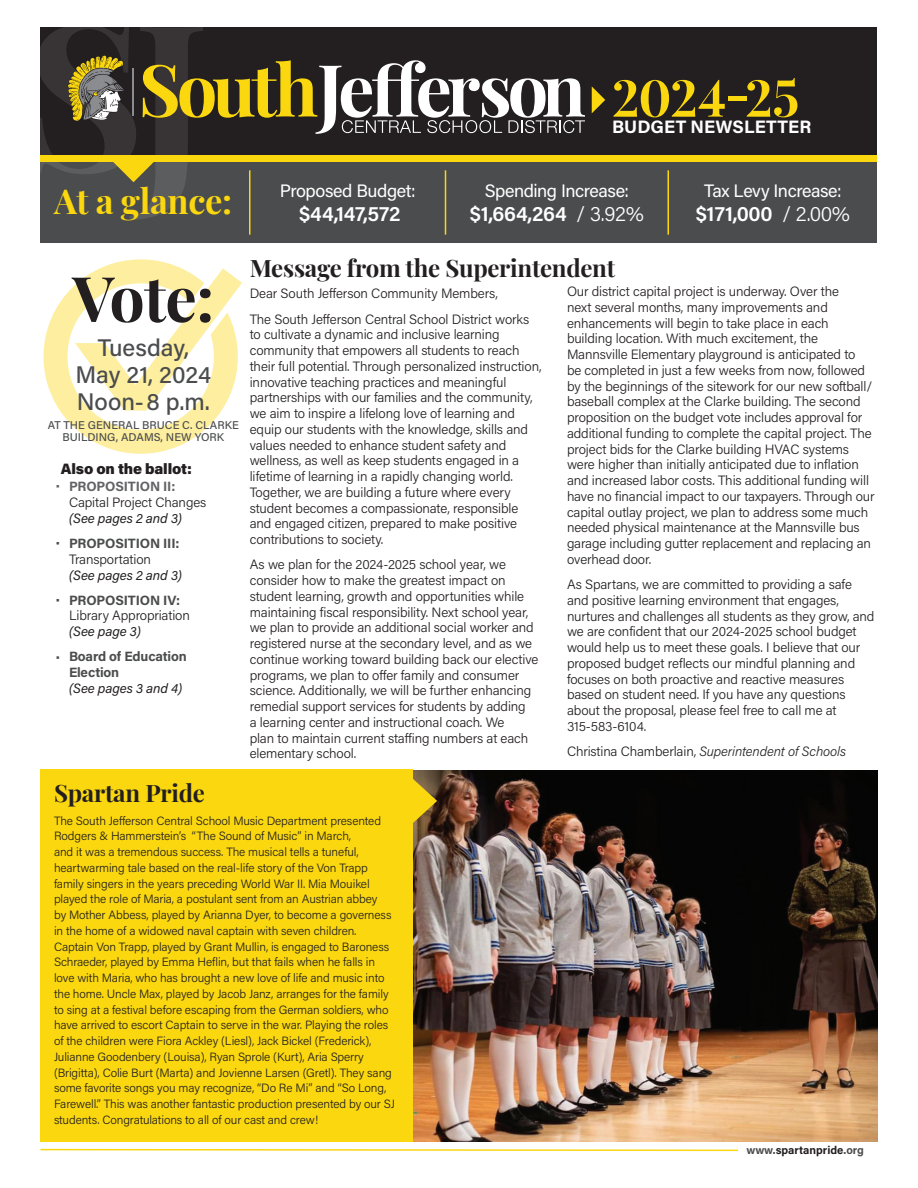
<style>
.page{position:relative;width:918px;height:1188px;background:#fff}
.page>*{position:absolute;margin:0;border:0;box-sizing:border-box;transform-origin:0 0}
.t1{font:700 62.55px "Playfair Display";color:#231f20}
.t2{font:700 51px "Playfair Display";letter-spacing:-.015em;color:#fad70f}
.t3{font:700 34.5px "Playfair Display";letter-spacing:-.01em;color:#fad70f}
.t4{font:700 24px "Playfair Display";letter-spacing:-.01em;color:#231f20}
.t5{font:500 24px/27px "Acumin Pro";color:#4b4c4d;text-align:center}
.t6{font:600 21px "Acumin Pro";letter-spacing:-.01em;color:#fff}
.t7{font:18px "Acumin Pro";letter-spacing:-.025em;color:#fff}
.t8{font:700 18px "Acumin Pro";letter-spacing:.005em;color:#fff}
.t9{font:900 15px "Acumin Pro";letter-spacing:-.01em;color:#231f20}
.t10{font:300 13.5px/15.8px "Acumin Pro";letter-spacing:-.01em;color:#231f20}
.t11{font:italic 13.5px "Acumin Pro";letter-spacing:-.01em;color:#231f20}
.t12{font:700 13.5px/15.8px "Acumin Pro";letter-spacing:-.01em;color:#4b4c4d}
.t13{font:italic 300 13.5px "Acumin Pro";letter-spacing:-.01em;color:#231f20}
.t14{font:300 12px/15.8px "Acumin Pro";letter-spacing:-.01em;color:#231f20}
.t15{font:500 11.25px/12.5px "Acumin Pro";color:#4b4c4d;text-align:center}
.t16{font:700 11.25px "Acumin Pro";color:#231f20}
.s1{font-weight:300}
.s2{color:#636366}
.s3{font-weight:700;color:#636366}
.s4{font-weight:300;color:#231f20}
.s5{color:#4b4c4d}
.s6{font-weight:700;color:#4b4c4d}
.s7{font-style:normal}
</style>
<div class="page">
<div style="left:40px;top:27px;width:838px;height:135px;background:#231f20"></div>
<div style="left:40px;top:162px;width:838px;height:81px;background:#4b4c4d"></div>
<svg style="left:40px;top:1148px;width:698px;height:4px"></svg>
<svg style="left:44px;top:259px;width:198px;height:195px"></svg>
<img style="left:413px;top:770px;width:465px;height:372px">
<div style="left:40px;top:770px;width:373px;height:372px;background:#fad70f"></div>
<hr style="left:249px;top:170px;width:1px;height:65px;background:#fad70f">
<hr style="left:445px;top:170px;width:1px;height:65px;background:#fad70f">
<hr style="left:668px;top:170px;width:1px;height:65px;background:#fad70f">
<svg style="left:592px;top:86px;width:13px;height:27px"></svg>
<svg style="left:40px;top:27px;width:545px;height:193px"></svg>
<div style="left:40px;top:155px;width:838px;height:7px;background:#fad70f"></div>
<svg style="left:413px;top:777px;width:24px;height:48px"></svg>
<h3 class="t3" style="left:54px;top:174px;width:180px">At a glance:</h3>
<h3 class="t7" style="left:280px;top:178px;width:137px">Proposed Budget:</h3>
<h3 class="t6" style="left:299px;top:199px;width:103px">$44,147,572</h3>
<h2 class="t2" style="left:612px;top:57px;width:189px">2024-25</h2>
<h3 class="t8" style="left:612px;top:114px;width:201px">BUDGET NEWSLETTER</h3>
<h3 class="t7" style="left:485px;top:178px;width:146px">Spending Increase:</h3>
<h3 class="t6" style="left:470px;top:199px;width:175px">$1,664,264 <span class="s1">/ 3.92%</span></h3>
<h3 class="t7" style="left:704px;top:178px;width:139px">Tax Levy Increase:</h3>
<h3 class="t6" style="left:696px;top:199px;width:156px">$171,000 <span class="s1">/ 2.00%</span></h3>
<h1 class="t1" style="left:72px;top:249px;width:143px">Vote:</h1>
<h3 class="t5" style="left:76px;top:333px;width:137px">Tuesday,<br>May 21, 2024<br>Noon-8 p.m.</h3>
<p class="t15" style="left:48px;top:418px;width:192px">AT THE GENERAL BRUCE C. CLARKE<br>BUILDING, ADAMS, NEW YORK</p>
<p class="t9" style="left:61px;top:458px;width:133px">Also on the ballot:</p>
<p class="t10" style="left:69px;top:478px;width:139px;text-indent:-14px"><span class="s2">•</span> <span class="s3">PROPOSITION II:<br></span>Capital Project Changes</p>
<p class="t11" style="left:69px;top:509px;width:115px">(See pages 2 and 3)</p>
<p class="t12" style="left:69px;top:535px;width:112px;text-indent:-14px"><span class="s1">•</span> PROPOSITION III:<br><span class="s4">Transportation</span></p>
<p class="t11" style="left:69px;top:565px;width:115px">(See pages 2 and 3)</p>
<p class="t10" style="left:69px;top:592px;width:122px;text-indent:-14px"><span class="s5">•</span> <span class="s6">PROPOSITION IV:<br></span>Library Appropriation</p>
<p class="t11" style="left:69px;top:622px;width:73px">(See page 3)</p>
<p class="t12" style="left:69px;top:648px;width:119px;text-indent:-14px"><span class="s1">•</span> Board of Education<br>Election</p>
<p class="t11" style="left:69px;top:679px;width:115px">(See pages 3 and 4)</p>
<h3 class="t4" style="left:250px;top:249px;width:367px">Message from the Superintendent</h3>
<p class="t10" style="left:567px;top:283px;width:309px">Our district capital project is underway. Over the<br>next several months, many improvements and enhancements will begin to take place in each building location. With much excitement, the Mannsville Elementary playground is anticipated to<br>be completed in just a few weeks from now, followed by the beginnings of the sitework for our new softball/ baseball complex at the Clarke building. The second proposition on the budget vote includes approval for additional funding to complete the capital project. The project bids for the Clarke building HVAC systems were higher than initially anticipated due to inflation and increased labor costs. This additional funding will have no financial impact to our taxpayers. Through our capital outlay project, we plan to address some much needed physical maintenance at the Mannsville bus garage including gutter replacement and replacing an overhead door.</p>
<p class="t10" style="left:567px;top:576px;width:309px">As Spartans, we are committed to providing a safe and positive learning environment that engages, nurtures and challenges all students as they grow, and we are confident that our 2024-2025 school budget would help us to meet these goals. I believe that our proposed budget reflects our mindful planning and focuses on both proactive and reactive measures based on student need. If you have any questions about the proposal, please feel free to call me at 315-583-6104.</p>
<p class="t13" style="left:567px;top:742px;width:280px"><span class="s7">Christina Chamberlain,</span> Superintendent of Schools</p>
<p class="t10" style="left:250px;top:280px;width:281px;line-height:25.2px">Dear South Jefferson Community Members,<br>The South Jefferson Central School District works</p>
<p class="t10" style="left:250px;top:326px;width:293px">to cultivate a dynamic and inclusive learning community that empowers all students to reach their full potential. Through personalized instruction, innovative teaching practices and meaningful partnerships with our families and the community, we aim to inspire a lifelong love of learning and equip our students with the knowledge, skills and values needed to enhance student safety and wellness, as well as keep students engaged in a lifetime of learning in a rapidly changing world.<br>Together, we are building a future where every student becomes a compassionate, responsible and engaged citizen, prepared to make positive contributions to society.</p>
<p class="t10" style="left:250px;top:556px;width:290px">As we plan for the 2024-2025 school year, we consider how to make the greatest impact on student learning, growth and opportunities while maintaining fiscal responsibility. Next school year, we plan to provide an additional social worker and registered nurse at the secondary level, and as we continue working toward building back our elective programs, we plan to offer family and consumer science. Additionally, we will be further enhancing remedial support services for students by adding<br>a learning center and instructional coach. We<br>plan to maintain current staffing numbers at each elementary school.</p>
<h3 class="t4" style="left:54px;top:774px;width:152px">Spartan Pride</h3>
<p class="t14" style="left:54px;top:812px;width:343px">The South Jefferson Central School Music Department presented Rodgers &amp; Hammerstein’s “The Sound of Music” in March,<br>and it was a tremendous success. The musical tells a tuneful, heartwarming tale based on the real-life story of the Von Trapp family singers in the years preceding World War II. Mia Mouikel played the role of Maria, a postulant sent from an Austrian abbey<br>by Mother Abbess, played by Arianna Dyer, to become a governess in the home of a widowed naval captain with seven children.<br>Captain Von Trapp, played by Grant Mullin, is engaged to Baroness Schraeder, played by Emma Heflin, but that fails when he falls in love with Maria, who has brought a new love of life and music into the home. Uncle Max, played by Jacob Janz, arranges for the family to sing at a festival before escaping from the German soldiers, who have arrived to escort Captain to serve in the war. Playing the roles of the children were Fiora Ackley (Liesl), Jack Bickel (Frederick), Julianne Goodenbery (Louisa), Ryan Sprole (Kurt), Aria Sperry (Brigitta), Colie Burt (Marta) and Jovienne Larsen (Gretl). They sang some favorite songs you may recognize, “Do Re Mi” and “So Long, Farewell.” This was another fantastic production presented by our SJ students. Congratulations to all of our cast and crew!</p>
<p class="t16" style="left:747px;top:1142px;width:119px"><span class="s5">www.</span>spartanpride<span class="s5">.org</span></p>
</div>
